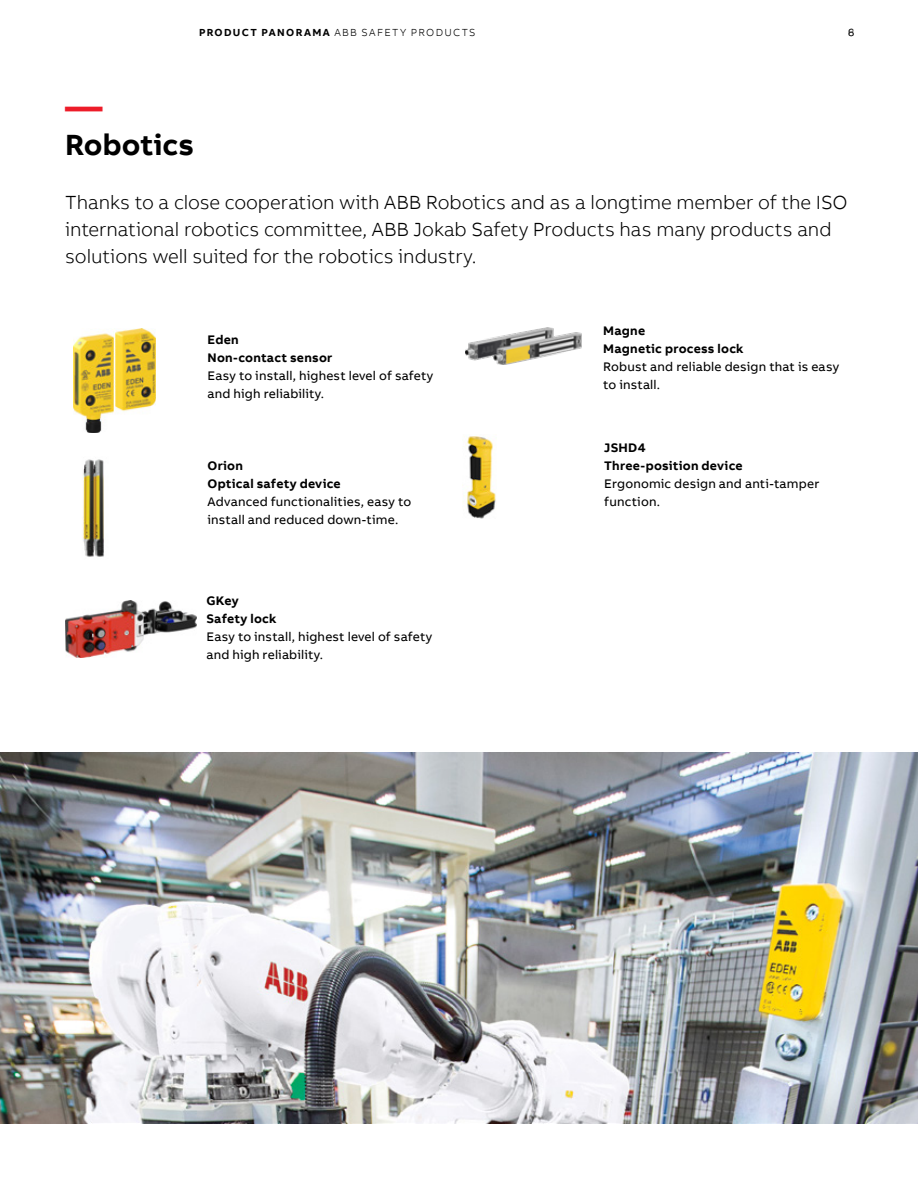
<style>
.page{position:relative;width:918px;height:1188px;background:#fff}
.page>*{position:absolute;margin:0;border:0;box-sizing:border-box;transform-origin:0 0}
.t1{font:700 37.5px "AB Bvoice";color:#ed1c29}
.t2{font:700 30px "AB Bvoice";color:#000}
.t3{font:300 19.5px/27px "AB Bvoice";letter-spacing:-.005em;color:#000}
.t4{font:12.75px/18px "AB Bvoice";letter-spacing:.015em;color:#000}
.t5{font:700 12.75px/18px "AB Bvoice";letter-spacing:.02em;color:#000}
.t6{font:300 10.5px "AB Bvoice";letter-spacing:.125em;color:#000}
.s1{font-weight:700}
</style>
<div class="page">
<img style="left:0;top:753px;width:918px;height:370px">
<img style="left:74px;top:329px;width:82px;height:104px">
<img style="left:82px;top:459px;width:22px;height:98px">
<img style="left:65px;top:601px;width:131px;height:57px">
<img style="left:465px;top:327px;width:117px;height:38px">
<img style="left:462px;top:436px;width:34px;height:83px">
<p class="t6" style="left:199px;top:26px;width:278px"><span class="s1">PRODUCT PANORAMA</span> ABB SAFETY PRODUCTS</p>
<p class="t6" style="left:848px;top:26px;width:8px">86</p>
<h1 class="t1" style="left:65px;top:83px;width:39px">—</h1>
<h2 class="t2" style="left:65px;top:126px;width:131px">Robotics</h2>
<h3 class="t3" style="left:65px;top:189px;width:784px">Thanks to a close cooperation with ABB Robotics and as a longtime member of the ISO international robotics committee, ABB Jokab Safety Products has many products and solutions well suited for the robotics industry.</h3>
<p class="t5" style="left:208px;top:331px;width:126px">Eden<br>Non-contact sensor</p>
<p class="t4" style="left:208px;top:367px;width:227px">Easy to install, highest level of safety and high reliability.</p>
<p class="t5" style="left:208px;top:457px;width:135px">Orion<br>Optical safety device</p>
<p class="t4" style="left:208px;top:493px;width:205px">Advanced functionalities, easy to install and reduced down-time.</p>
<p class="t5" style="left:206px;top:592px;width:72px">GKey<br>Safety lock</p>
<p class="t4" style="left:206px;top:628px;width:227px">Easy to install, highest level of safety and high reliability.</p>
<p class="t5" style="left:603px;top:322px;width:142px">Magne<br>Magnetic process lock</p>
<p class="t4" style="left:603px;top:358px;width:238px">Robust and reliable design that is easy to install.</p>
<p class="t5" style="left:604px;top:439px;width:140px">JSHD4<br>Three-position device</p>
<p class="t4" style="left:604px;top:475px;width:217px">Ergonomic design and anti-tamper function.</p>
</div>
